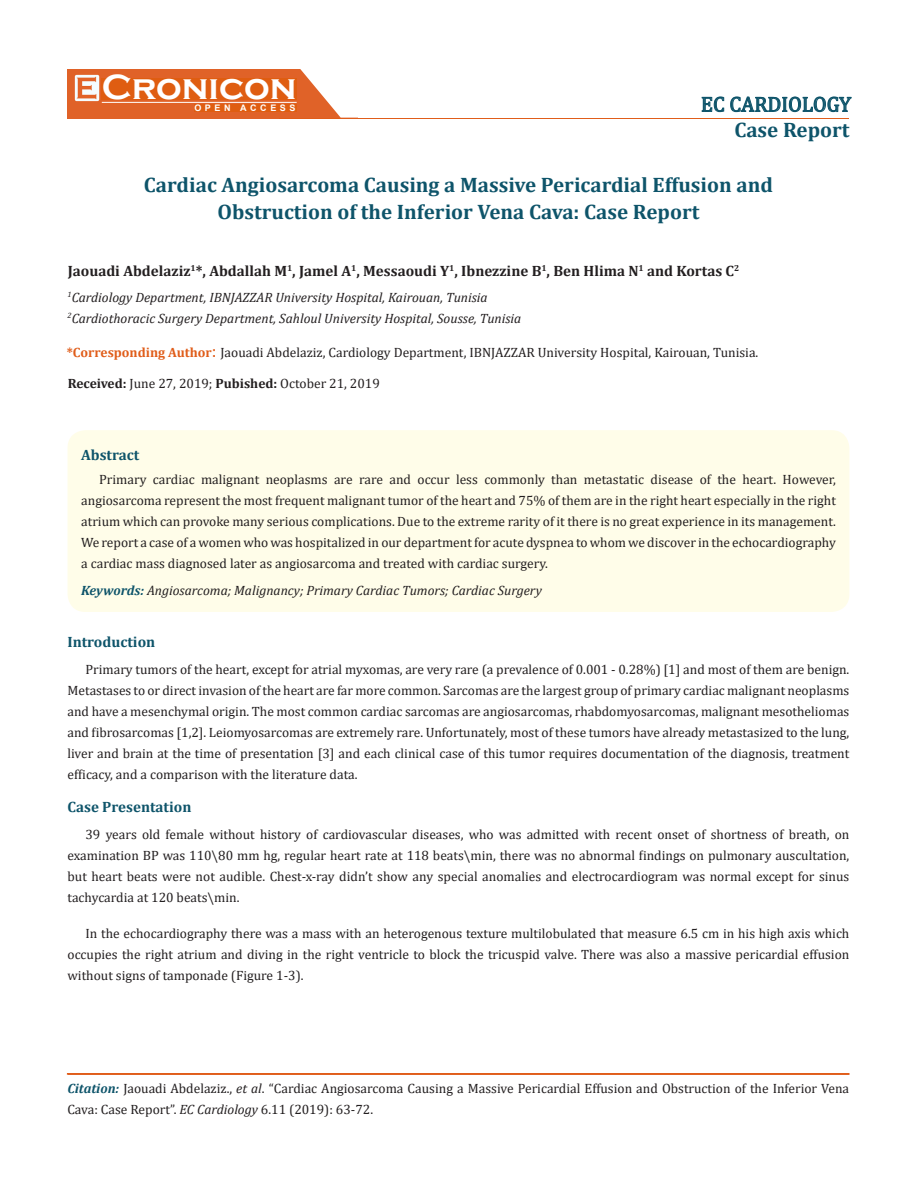
<style>
.page{position:relative;width:917px;height:1188px;background:#fff}
.page>*{position:absolute;margin:0;border:0;box-sizing:border-box;transform-origin:0 0}
.t1{font:700 36px "Copperplate Gothic";color:#fff}
.t2{font:700 21px/27px "Cambria";color:#0e546a;text-align:center}
.t3{font:21px "Cambria";color:#0e546a}
.t4{font:700 15px "Cambria";color:#231f20}
.t5{font:700 15px "Cambria";color:#0e546a}
.t6{font:13.5px/21px "Cambria";color:#231f20;text-align:justify}
.t7{font:italic 13.5px "Cambria";color:#231f20}
.t8{font:700 9px "Arial";letter-spacing:.4em;color:#fff}
.s1{font-weight:700;color:#e05d1a}
.s2{font-size:18px;color:#e05d1a}
.s3{font-weight:700}
.s4{font-weight:700;color:#0e546a}
.s5{font-weight:700;font-style:italic;color:#0e546a}
.s6{font-style:italic}
</style>
<div class="page">
<div style="left:67px;top:70px;width:290px;height:49px;background:#e06228"></div>
<svg style="left:300px;top:69px;width:58px;height:49px"></svg>
<img style="left:75px;top:75px;width:24px;height:26px">
<div style="left:102px;top:79px;width:195px;height:21px;background:#df5d11"></div>
<div style="left:194px;top:105px;width:103px;height:7px;background:#df5d11"></div>
<svg style="left:701px;top:97px;width:23px;height:15px"></svg>
<svg style="left:730px;top:97px;width:121px;height:15px"></svg>
<hr style="left:102px;top:102px;width:194px;height:1px;background:#fff">
<hr style="left:279px;top:118px;width:569px;height:1px;background:#e05d1a">
<div style="left:67px;top:1074px;width:782px;height:1px;border:1px solid #e05d1a"></div>
<div style="left:67px;top:430px;width:782px;height:182px;background:#fffde9;border-radius:18px"></div>
<p class="t1" style="left:102px;top:68px;width:196px">Cronicon</p>
<p class="t8" style="left:194px;top:102px;width:103px">OPEN ACCESS</p>
<p class="t3" style="left:701px;top:92px;width:152px">EC CARDIOLOGY</p>
<p class="t2" style="left:734px;top:116px;width:117px">Case Report</p>
<p class="t2" style="left:144px;top:171px;width:630px">Cardiac Angiosarcoma Causing a Massive Pericardial Effusion and<br>Obstruction of the Inferior Vena Cava: Case Report</p>
<p class="t4" style="left:68px;top:261px;width:673px">Jaouadi Abdelaziz<sup>1</sup>*, Abdallah M<sup>1</sup>, Jamel A<sup>1</sup>, Messaoudi Y<sup>1</sup>, Ibnezzine B<sup>1</sup>, Ben Hlima N<sup>1</sup> and Kortas C<sup>2</sup></p>
<p class="t7" style="left:67px;top:288px;width:421px"><sup>1</sup>Cardiology Department, IBNJAZZAR University Hospital, Kairouan, Tunisia</p>
<p class="t7" style="left:67px;top:309px;width:455px"><sup>2</sup>Cardiothoracic Surgery Department, Sahloul University Hospital, Sousse, Tunisia</p>
<p class="t6" style="left:67px;top:342px;width:693px"><span class="s1">*Corresponding Author</span><span class="s2">:</span> Jaouadi Abdelaziz, Cardiology Department, IBNJAZZAR University Hospital, Kairouan, Tunisia.</p>
<p class="t6" style="left:68px;top:373px;width:314px"><span class="s3">Received:</span> June 27, 2019; <span class="s3">Pubished:</span> October 21, 2019</p>
<p class="t5" style="left:81px;top:444px;width:60px">Abstract</p>
<p class="t6" style="left:81px;top:469px;width:756px;text-indent:18px">Primary cardiac malignant neoplasms are rare and occur less commonly than metastatic disease of the heart. However, angiosarcoma represent the most frequent malignant tumor of the heart and 75% of them are in the right heart especially in the right atrium which can provoke many serious complications. Due to the extreme rarity of it there is no great experience in its management.<br>We report a case of a women who was hospitalized in our department for acute dyspnea to whom we discover in the echocardiography a cardiac mass diagnosed later as angiosarcoma and treated with cardiac surgery.</p>
<p class="t7" style="left:81px;top:581px;width:462px"><span class="s4">Keywords:</span> Angiosarcoma; Malignancy; Primary Cardiac Tumors; Cardiac Surgery</p>
<p class="t5" style="left:67px;top:632px;width:89px">Introduction</p>
<p class="t6" style="left:67px;top:659px;width:783px;text-indent:18px">Primary tumors of the heart, except for atrial myxomas, are very rare (a prevalence of 0.001 - 0.28%) [1] and most of them are benign.<br>Metastases to or direct invasion of the heart are far more common. Sarcomas are the largest group of primary cardiac malignant neoplasms and have a mesenchymal origin. The most common cardiac sarcomas are angiosarcomas, rhabdomyosarcomas, malignant mesotheliomas and fibrosarcomas [1,2]. Leiomyosarcomas are extremely rare. Unfortunately, most of these tumors have already metastasized to the lung, liver and brain at the time of presentation [3] and each clinical case of this tumor requires documentation of the diagnosis, treatment efficacy, and a comparison with the literature data.</p>
<p class="t5" style="left:67px;top:797px;width:125px">Case Presentation</p>
<p class="t6" style="left:67px;top:824px;width:783px;text-indent:18px">39 years old female without history of cardiovascular diseases, who was admitted with recent onset of shortness of breath, on examination BP was 110\80 mm hg, regular heart rate at 118 beats\min, there was no abnormal findings on pulmonary auscultation, but heart beats were not audible. Chest-x-ray didn’t show any special anomalies and electrocardiogram was normal except for sinus tachycardia at 120 beats\min.</p>
<p class="t6" style="left:67px;top:923px;width:783px;text-indent:18px">In the echocardiography there was a mass with an heterogenous texture multilobulated that measure 6.5 cm in his high axis which occupies the right atrium and diving in the right ventricle to block the tricuspid valve. There was also a massive pericardial effusion without signs of tamponade (Figure 1-3).</p>
<p class="t6" style="left:67px;top:1078px;width:783px"><span class="s5">Citation:</span> Jaouadi Abdelaziz., <span class="s6">et al</span>. “Cardiac Angiosarcoma Causing a Massive Pericardial Effusion and Obstruction of the Inferior Vena<br>Cava: Case Report”. <span class="s6">EC Cardiology</span> 6.11 (2019): 63-72.</p>
</div>
